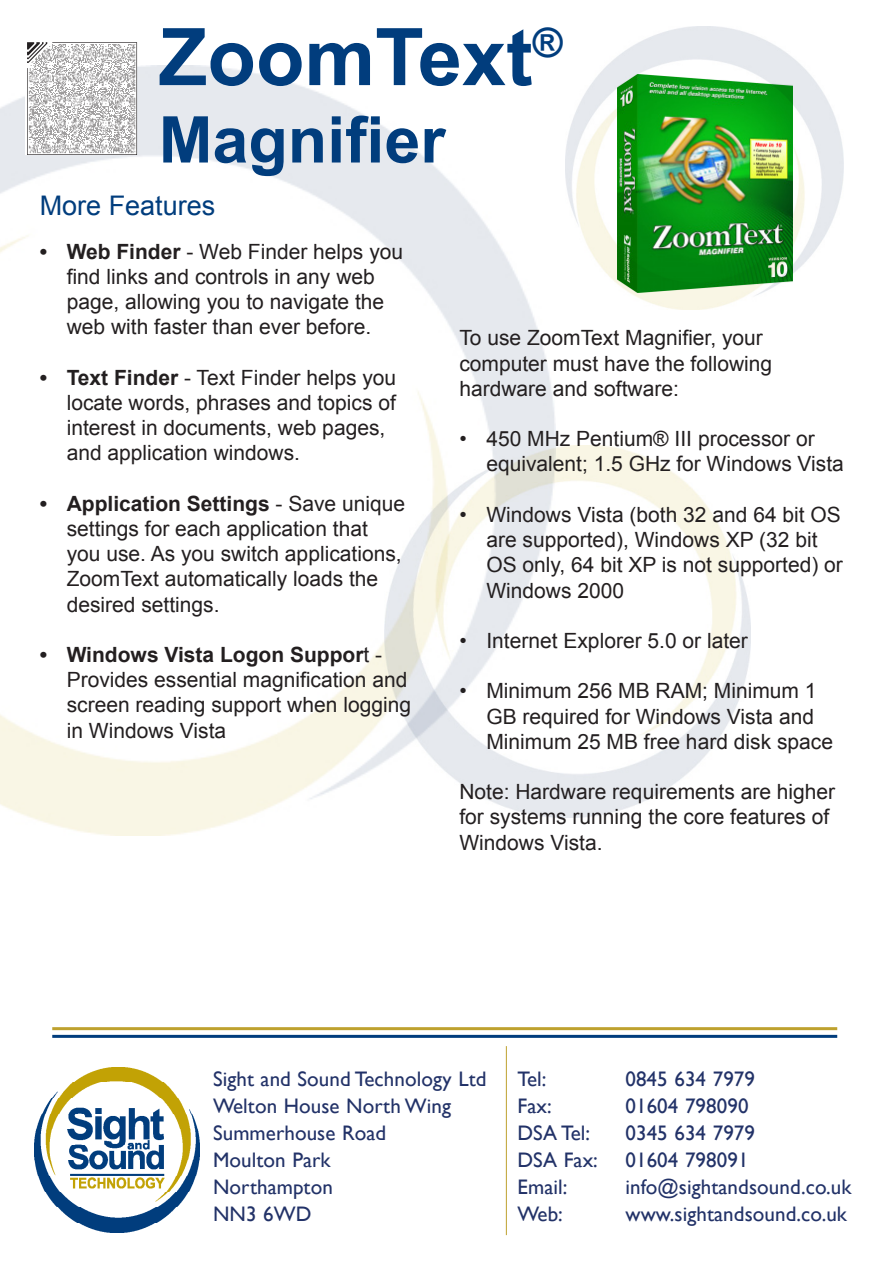
<style>
.page{position:relative;width:893px;height:1263px;background:#fff}
.page>*{position:absolute;margin:0;border:0;box-sizing:border-box;transform-origin:0 0}
.t1{font:700 79.5px "Arial";color:#013d7d}
.t2{font:700 64.5px "Arial";color:#013d7d}
.t3{font:27px "Arial";color:#013d7d}
.t4{font:21px/25.2px "Arial";color:#231f20}
.t5{font:21px/27px "Gill Sans";letter-spacing:.005em;color:#223268}
.s1{font-weight:700}
</style>
<div class="page">
<img style="left:566px;top:27px;width:278px;height:282px">
<img style="left:385px;top:446px;width:366px;height:371px">
<img style="left:617px;top:74px;width:175px;height:218px">
<img style="left:35px;top:1067px;width:165px;height:165px">
<hr style="left:506px;top:1046px;width:1px;height:189px;background:#bea12e">
<hr style="left:52px;top:1027px;width:785px;height:3px;background:#bea12e">
<hr style="left:52px;top:1035px;width:785px;height:3px;background:#013d7d">
<img style="left:27px;top:42px;width:110px;height:112px">
<p class="t1" style="left:159px;top:4px;width:405px">ZoomText<sup>®</sup></p>
<p class="t2" style="left:159px;top:97px;width:288px">Magnifier</p>
<p class="t3" style="left:40px;top:188px;width:177px">More Features</p>
<p class="t4" style="left:40px;top:239px;width:365px;text-align:center"><span class="s1">• Web Finder</span> - Web Finder helps you find links and controls in any web page, allowing you to navigate the<br>web with faster than ever before.</p>
<p class="t4" style="left:67px;top:365px;width:331px;text-indent:-27px"><span class="s1">• Text Finder</span> - Text Finder helps you locate words, phrases and topics of interest in documents, web pages, and application windows.</p>
<p class="t4" style="left:67px;top:491px;width:340px;text-indent:-27px"><span class="s1">• Application Settings</span> - Save unique settings for each application that you use. As you switch applications,<br>ZoomText automatically loads the desired settings.</p>
<p class="t4" style="left:67px;top:642px;width:346px;text-indent:-27px"><span class="s1">• Windows Vista Logon Suppor</span>t -<br>Provides essential magnification and screen reading support when logging in Windows Vista</p>
<p class="t4" style="left:459px;top:326px;width:314px">To use ZoomText Magnifier, your computer must have the following hardware and software:</p>
<p class="t4" style="left:486px;top:426px;width:359px;text-indent:-27px">• 450 MHz Pentium® III processor or equivalent; 1.5 GHz for Windows Vista</p>
<p class="t4" style="left:486px;top:502px;width:358px;text-indent:-27px">• Windows Vista (both 32 and 64 bit OS are supported), Windows XP (32 bit<br>OS only, 64 bit XP is not supported) or<br>Windows 2000</p>
<p class="t4" style="left:459px;top:628px;width:290px">• Internet Explorer 5.0 or later</p>
<p class="t4" style="left:486px;top:678px;width:348px;text-indent:-27px">• Minimum 256 MB RAM; Minimum 1<br>GB required for Windows Vista and<br>Minimum 25 MB free hard disk space</p>
<p class="t4" style="left:459px;top:779px;width:377px">Note: Hardware requirements are higher for systems running the core features of<br>Windows Vista.</p>
<p class="t5" style="left:213px;top:1065px;width:275px">Sight and Sound Technology Ltd</p>
<p class="t5" style="left:213px;top:1092px;width:239px">Welton House North Wing<br>Summerhouse Road<br>Moulton Park<br>Northampton<br>NN3 6WD</p>
<p class="t5" style="left:517px;top:1065px;width:31px">Tel:</p>
<p class="t5" style="left:625px;top:1065px;width:131px">0845 634 7979</p>
<p class="t5" style="left:517px;top:1092px;width:36px">Fax:</p>
<p class="t5" style="left:625px;top:1092px;width:125px">01604 798090</p>
<p class="t5" style="left:517px;top:1119px;width:74px">DSA Tel:</p>
<p class="t5" style="left:625px;top:1119px;width:131px">0345 634 7979</p>
<p class="t5" style="left:517px;top:1146px;width:82px">DSA Fax:</p>
<p class="t5" style="left:625px;top:1146px;width:125px">01604 798091</p>
<p class="t5" style="left:517px;top:1173px;width:51px">Email:</p>
<p class="t5" style="left:625px;top:1173px;width:227px">info@sightandsound.co.uk</p>
<p class="t5" style="left:517px;top:1200px;width:47px">Web:</p>
<p class="t5" style="left:625px;top:1200px;width:223px">www.sightandsound.co.uk</p>
</div>
